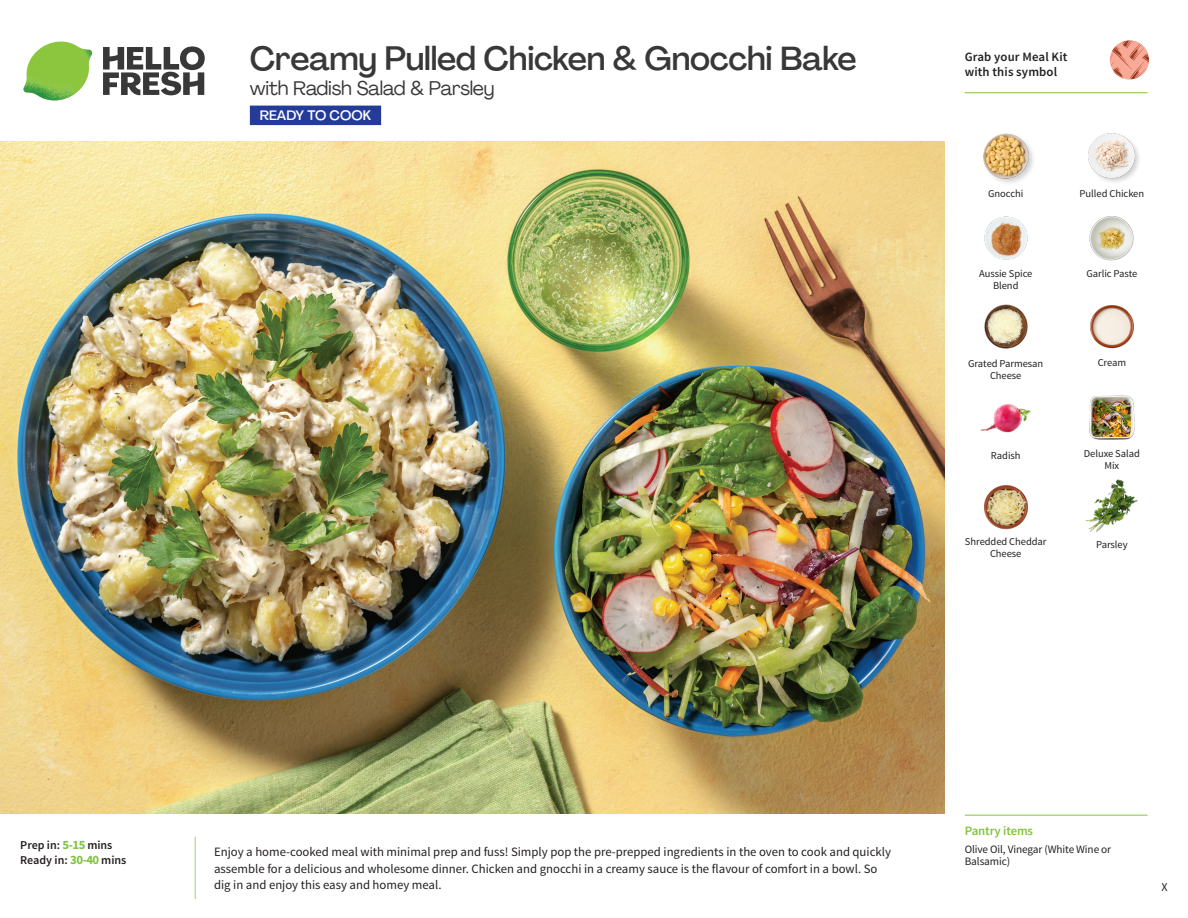
<style>
.page{position:relative;width:1188px;height:918px;background:#fff}
.page>*{position:absolute;margin:0;border:0;box-sizing:border-box;transform-origin:0 0}
._15_Titel_UK{font:500 33px "Agrandir";letter-spacing:-.01em;color:#383839}
._15_Titel_UK-2{font:19.5px "Agrandir";letter-spacing:-.01em;color:#383839}
.t1{font:500 13.5px "Agrandir";color:#fff}
.Step_6_Text_AU{font:12.75px/16.5px "Source Sans Pro";color:#231f20}
.t2{font:600 12.75px/15px "Source Sans Pro";letter-spacing:.01em;color:#231f20}
._04_Headers_Front{font:600 12.75px "Source Sans Pro";letter-spacing:-.01em;color:#81c340}
._04_Intro{font:600 12px "Source Sans Pro";color:#231f20}
.t3{font:12px "Source Sans Pro";color:#231f20}
._05_Pantry{font:11.25px/12px "Source Sans Pro";letter-spacing:-.01em;color:#231f20}
._18_FRONT_ingredients{font:10.5px/12px "Source Sans Pro";letter-spacing:-.005em;color:#231f20;text-align:center}
.s1{font-weight:700;font-size:12.75px;color:#81c340}
</style>
<div class="page">
<svg style="left:103px;top:46px;width:102px;height:49px"></svg>
<img style="left:23px;top:42px;width:69px;height:59px">
<svg style="left:1092px;top:40px;width:57px;height:54px"></svg>
<img style="left:0;top:142px;width:945px;height:672px">
<img style="left:984px;top:304px;width:44px;height:45px">
<img style="left:1089px;top:396px;width:46px;height:44px">
<img style="left:980px;top:404px;width:51px;height:29px">
<img style="left:984px;top:485px;width:45px;height:45px">
<img style="left:1089px;top:216px;width:45px;height:45px">
<img style="left:1090px;top:305px;width:44px;height:44px">
<img style="left:984px;top:216px;width:44px;height:44px">
<div style="left:982px;top:132px;width:54px;height:54px;background:#231f20;opacity:.2"></div>
<img style="left:983px;top:133px;width:46px;height:46px">
<img style="left:1088px;top:133px;width:51px;height:49px">
<img style="left:1085px;top:479px;width:53px;height:53px">
<hr style="left:965px;top:815px;width:183px;height:1px;background:#81c340">
<hr style="left:965px;top:92px;width:183px;height:1px;background:#81c340">
<div style="left:250px;top:106px;width:131px;height:19px;background:#243c97"></div>
<p class="_15_Titel_UK" style="left:250px;top:38px;width:608px">Creamy Pulled Chicken &amp; Gnocchi Bake</p>
<p class="_15_Titel_UK-2" style="left:250px;top:76px;width:246px">with Radish Salad &amp; Parsley</p>
<p class="t1" style="left:260px;top:107px;width:113px">READY TO COOK</p>
<p class="t2" style="left:965px;top:50px;width:104px">Grab your Meal Kit with this symbol</p>
<p class="_18_FRONT_ingredients" style="left:988px;top:188px;width:37px">Gnocchi</p>
<p class="_18_FRONT_ingredients" style="left:1080px;top:188px;width:66px">Pulled Chicken</p>
<p class="_18_FRONT_ingredients" style="left:979px;top:267px;width:55px">Aussie Spice<br>Blend</p>
<p class="_18_FRONT_ingredients" style="left:1086px;top:267px;width:53px">Garlic Paste</p>
<p class="_18_FRONT_ingredients" style="left:968px;top:357px;width:77px">Grated Parmesan</p>
<p class="_18_FRONT_ingredients" style="left:1098px;top:357px;width:30px">Cream</p>
<p class="_18_FRONT_ingredients" style="left:990px;top:369px;width:33px">Cheese</p>
<p class="_18_FRONT_ingredients" style="left:991px;top:450px;width:31px">Radish</p>
<p class="_18_FRONT_ingredients" style="left:1084px;top:447px;width:58px">Deluxe Salad<br>Mix</p>
<p class="_18_FRONT_ingredients" style="left:965px;top:536px;width:83px">Shredded Cheddar</p>
<p class="_18_FRONT_ingredients" style="left:1096px;top:539px;width:33px">Parsley</p>
<p class="_18_FRONT_ingredients" style="left:990px;top:548px;width:33px">Cheese</p>
<p class="_04_Intro" style="left:20px;top:837px;width:94px">Prep in: <span class="s1">5-15</span> mins</p>
<p class="_04_Intro" style="left:20px;top:852px;width:108px">Ready in: <span class="s1">30-40</span> mins</p>
<p class="Step_6_Text_AU" style="left:214px;top:844px;width:678px">Enjoy a home-cooked meal with minimal prep and fuss! Simply pop the pre-prepped ingredients in the oven to cook and quickly assemble for a delicious and wholesome dinner. Chicken and gnocchi in a creamy sauce is the flavour of comfort in a bowl. So dig in and enjoy this easy and homey meal.</p>
<p class="_04_Headers_Front" style="left:965px;top:822px;width:70px">Pantry items</p>
<p class="_05_Pantry" style="left:965px;top:844px;width:148px">Olive Oil, Vinegar (White Wine or<br>Balsamic)</p>
<p class="t3" style="left:1162px;top:879px;width:8px">X</p>
</div>
